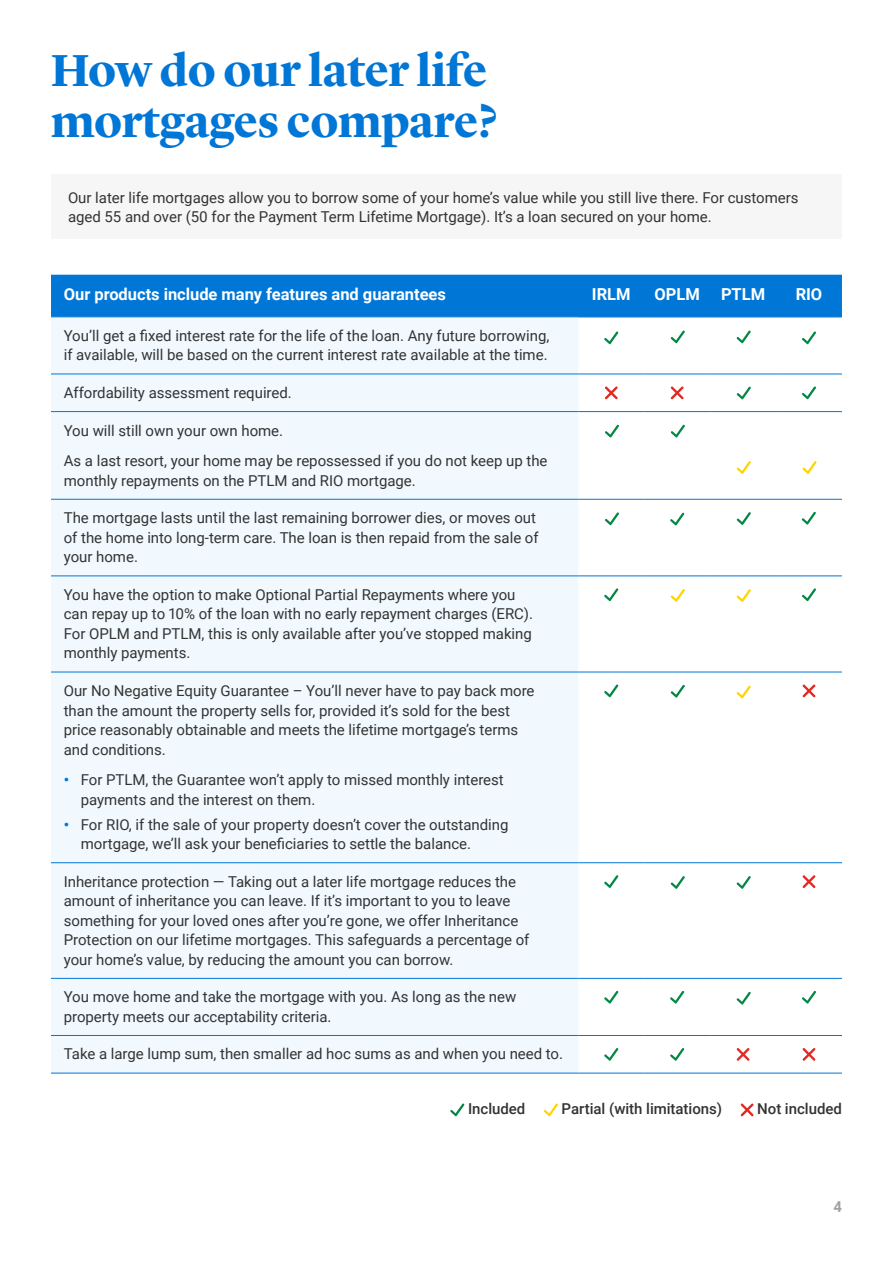
<style>
.page{position:relative;width:893px;height:1263px;background:#fff}
.page>*{position:absolute;margin:0;border:0;box-sizing:border-box;transform-origin:0 0}
.H2_Lyon_Bd{font:700 46.5px/51px "Lyon Display";letter-spacing:-.005em;color:#0076d6}
.Body_Rg{font:700 16.5px "Roboto";color:#fff}
.Body_Rg-2{font:15px/19.5px "Roboto";color:#333}
.Body_Rg-3{font:500 15px "Roboto";color:#333}
.t1{font:700 15px "Roboto";color:#a3a1a1}
.s1{font-weight:700;color:#0076d6}
</style>
<div class="page">
<div style="left:51px;top:174px;width:791px;height:65px;background:#f6f6f6"></div>
<div style="left:51px;top:275px;width:791px;height:42px;background:#0076d6"></div>
<div style="left:51px;top:318px;width:527px;height:755px;background:#f1f9fe"></div>
<hr style="left:578px;top:374px;width:66px;height:1px;background:#0076d6">
<hr style="left:644px;top:374px;width:66px;height:1px;background:#0076d6">
<hr style="left:710px;top:374px;width:66px;height:1px;background:#0076d6">
<hr style="left:776px;top:374px;width:66px;height:1px;background:#0076d6">
<hr style="left:578px;top:411px;width:66px;height:1px;background:#0076d6">
<hr style="left:644px;top:411px;width:66px;height:1px;background:#0076d6">
<hr style="left:710px;top:411px;width:66px;height:1px;background:#0076d6">
<hr style="left:776px;top:411px;width:66px;height:1px;background:#0076d6">
<hr style="left:578px;top:499px;width:66px;height:1px;background:#0076d6">
<hr style="left:644px;top:499px;width:66px;height:1px;background:#0076d6">
<hr style="left:710px;top:499px;width:66px;height:1px;background:#0076d6">
<hr style="left:776px;top:499px;width:66px;height:1px;background:#0076d6">
<hr style="left:578px;top:576px;width:66px;height:1px;background:#0076d6">
<hr style="left:644px;top:576px;width:66px;height:1px;background:#0076d6">
<hr style="left:710px;top:576px;width:66px;height:1px;background:#0076d6">
<hr style="left:776px;top:576px;width:66px;height:1px;background:#0076d6">
<hr style="left:578px;top:672px;width:66px;height:1px;background:#0076d6">
<hr style="left:644px;top:672px;width:66px;height:1px;background:#0076d6">
<hr style="left:710px;top:672px;width:66px;height:1px;background:#0076d6">
<hr style="left:776px;top:672px;width:66px;height:1px;background:#0076d6">
<hr style="left:578px;top:862px;width:66px;height:1px;background:#0076d6">
<hr style="left:644px;top:862px;width:66px;height:1px;background:#0076d6">
<hr style="left:710px;top:862px;width:66px;height:1px;background:#0076d6">
<hr style="left:776px;top:862px;width:66px;height:1px;background:#0076d6">
<hr style="left:578px;top:978px;width:66px;height:1px;background:#0076d6">
<hr style="left:644px;top:978px;width:66px;height:1px;background:#0076d6">
<hr style="left:710px;top:978px;width:66px;height:1px;background:#0076d6">
<hr style="left:776px;top:978px;width:66px;height:1px;background:#0076d6">
<hr style="left:578px;top:1035px;width:66px;height:1px;background:#0076d6">
<hr style="left:644px;top:1035px;width:66px;height:1px;background:#0076d6">
<hr style="left:710px;top:1035px;width:66px;height:1px;background:#0076d6">
<hr style="left:776px;top:1035px;width:66px;height:1px;background:#0076d6">
<hr style="left:578px;top:1073px;width:66px;height:1px;background:#0076d6">
<hr style="left:644px;top:1073px;width:66px;height:1px;background:#0076d6">
<hr style="left:710px;top:1073px;width:66px;height:1px;background:#0076d6">
<hr style="left:776px;top:1073px;width:66px;height:1px;background:#0076d6">
<hr style="left:578px;top:316px;width:66px;height:1px;background:#0076d6">
<hr style="left:644px;top:316px;width:66px;height:1px;background:#0076d6">
<hr style="left:710px;top:316px;width:66px;height:1px;background:#0076d6">
<hr style="left:776px;top:316px;width:66px;height:1px;background:#0076d6">
<hr style="left:51px;top:317px;width:527px;height:1px;background:#0076d6">
<hr style="left:51px;top:374px;width:527px;height:1px;background:#0076d6">
<hr style="left:51px;top:411px;width:527px;height:1px;background:#0076d6">
<hr style="left:51px;top:499px;width:527px;height:1px;background:#0076d6">
<hr style="left:51px;top:576px;width:527px;height:1px;background:#0076d6">
<hr style="left:51px;top:672px;width:527px;height:1px;background:#0076d6">
<hr style="left:51px;top:862px;width:527px;height:1px;background:#0076d6">
<hr style="left:51px;top:978px;width:527px;height:1px;background:#0076d6">
<hr style="left:51px;top:1035px;width:527px;height:1px;background:#0076d6">
<hr style="left:51px;top:1073px;width:527px;height:1px;background:#0076d6">
<svg style="left:604px;top:331px;width:14px;height:13px"></svg>
<svg style="left:671px;top:330px;width:14px;height:13px"></svg>
<svg style="left:736px;top:330px;width:15px;height:13px"></svg>
<svg style="left:802px;top:331px;width:14px;height:13px"></svg>
<svg style="left:605px;top:386px;width:13px;height:13px"></svg>
<svg style="left:671px;top:386px;width:13px;height:13px"></svg>
<svg style="left:737px;top:386px;width:14px;height:14px"></svg>
<svg style="left:802px;top:386px;width:14px;height:13px"></svg>
<svg style="left:605px;top:425px;width:14px;height:13px"></svg>
<svg style="left:671px;top:425px;width:14px;height:13px"></svg>
<svg style="left:737px;top:461px;width:14px;height:13px"></svg>
<svg style="left:802px;top:461px;width:15px;height:13px"></svg>
<svg style="left:605px;top:512px;width:14px;height:13px"></svg>
<svg style="left:670px;top:512px;width:14px;height:14px"></svg>
<svg style="left:737px;top:512px;width:14px;height:13px"></svg>
<svg style="left:802px;top:512px;width:14px;height:13px"></svg>
<svg style="left:604px;top:588px;width:14px;height:13px"></svg>
<svg style="left:671px;top:589px;width:14px;height:13px"></svg>
<svg style="left:737px;top:589px;width:14px;height:13px"></svg>
<svg style="left:802px;top:588px;width:14px;height:13px"></svg>
<svg style="left:604px;top:684px;width:14px;height:13px"></svg>
<svg style="left:671px;top:685px;width:14px;height:13px"></svg>
<svg style="left:736px;top:685px;width:15px;height:13px"></svg>
<svg style="left:802px;top:684px;width:13px;height:13px"></svg>
<svg style="left:604px;top:875px;width:14px;height:13px"></svg>
<svg style="left:671px;top:876px;width:14px;height:13px"></svg>
<svg style="left:736px;top:876px;width:15px;height:13px"></svg>
<svg style="left:802px;top:875px;width:13px;height:13px"></svg>
<svg style="left:604px;top:991px;width:14px;height:13px"></svg>
<svg style="left:670px;top:991px;width:14px;height:13px"></svg>
<svg style="left:736px;top:992px;width:15px;height:13px"></svg>
<svg style="left:802px;top:991px;width:14px;height:13px"></svg>
<svg style="left:604px;top:1048px;width:14px;height:13px"></svg>
<svg style="left:670px;top:1048px;width:14px;height:13px"></svg>
<svg style="left:737px;top:1048px;width:13px;height:13px"></svg>
<svg style="left:802px;top:1048px;width:13px;height:13px"></svg>
<svg style="left:450px;top:1103px;width:14px;height:13px"></svg>
<svg style="left:544px;top:1103px;width:14px;height:13px"></svg>
<svg style="left:741px;top:1103px;width:13px;height:13px"></svg>
<p class="H2_Lyon_Bd" style="left:51px;top:41px;width:448px">How do our later life mortgages compare?</p>
<p class="Body_Rg-2" style="left:68px;top:187px;width:732px">Our later life mortgages allow you to borrow some of your home’s value while you still live there. For customers aged 55 and over (50 for the Payment Term Lifetime Mortgage). It’s a loan secured on your home.</p>
<p class="Body_Rg" style="left:64px;top:282px;width:384px">Our products include many features and guarantees</p>
<p class="Body_Rg" style="left:592px;top:282px;width:40px">IRLM</p>
<p class="Body_Rg" style="left:654px;top:282px;width:47px">OPLM</p>
<p class="Body_Rg" style="left:721px;top:282px;width:46px">PTLM</p>
<p class="Body_Rg" style="left:796px;top:282px;width:28px">RIO</p>
<p class="Body_Rg-2" style="left:64px;top:325px;width:487px">You’ll get a fixed interest rate for the life of the loan. Any future borrowing, if available, will be based on the current interest rate available at the time.</p>
<p class="Body_Rg-2" style="left:64px;top:382px;width:230px">Affordability assessment required.</p>
<p class="Body_Rg-2" style="left:64px;top:420px;width:221px">You will still own your own home.</p>
<p class="Body_Rg-2" style="left:64px;top:450px;width:485px">As a last resort, your home may be repossessed if you do not keep up the monthly repayments on the PTLM and RIO mortgage.</p>
<p class="Body_Rg-2" style="left:64px;top:508px;width:476px">The mortgage lasts until the last remaining borrower dies, or moves out of the home into long-term care. The loan is then repaid from the sale of your home.</p>
<p class="Body_Rg-2" style="left:64px;top:584px;width:471px">You have the option to make Optional Partial Repayments where you can repay up to 10% of the loan with no early repayment charges (ERC).<br>For OPLM and PTLM, this is only available after you’ve stopped making monthly payments.</p>
<p class="Body_Rg-2" style="left:64px;top:680px;width:472px">Our No Negative Equity Guarantee – You’ll never have to pay back more than the amount the property sells for, provided it’s sold for the best price reasonably obtainable and meets the lifetime mortgage’s terms and conditions.</p>
<p class="Body_Rg-2" style="left:81px;top:769px;width:424px;text-indent:-17px"><span class="s1">•</span> For PTLM, the Guarantee won’t apply to missed monthly interest payments and the interest on them.</p>
<p class="Body_Rg-2" style="left:81px;top:814px;width:429px;text-indent:-17px"><span class="s1">•</span> For RIO, if the sale of your property doesn’t cover the outstanding mortgage, we’ll ask your beneficiaries to settle the balance.</p>
<p class="Body_Rg-2" style="left:64px;top:871px;width:467px">Inheritance protection — Taking out a later life mortgage reduces the amount of inheritance you can leave. If it’s important to you to leave something for your loved ones after you’re gone, we offer Inheritance Protection on our lifetime mortgages. This safeguards a percentage of your home’s value, by reducing the amount you can borrow.</p>
<p class="Body_Rg-2" style="left:64px;top:987px;width:454px">You move home and take the mortgage with you. As long as the new property meets our acceptability criteria.</p>
<p class="Body_Rg-2" style="left:64px;top:1044px;width:501px">Take a large lump sum, then smaller ad hoc sums as and when you need to.</p>
<p class="Body_Rg-3" style="left:468px;top:1098px;width:59px">Included</p>
<p class="Body_Rg-3" style="left:562px;top:1098px;width:162px">Partial (with limitations)</p>
<p class="Body_Rg-3" style="left:757px;top:1098px;width:86px">Not included</p>
<p class="t1" style="left:833px;top:1196px;width:10px">4</p>
</div>
